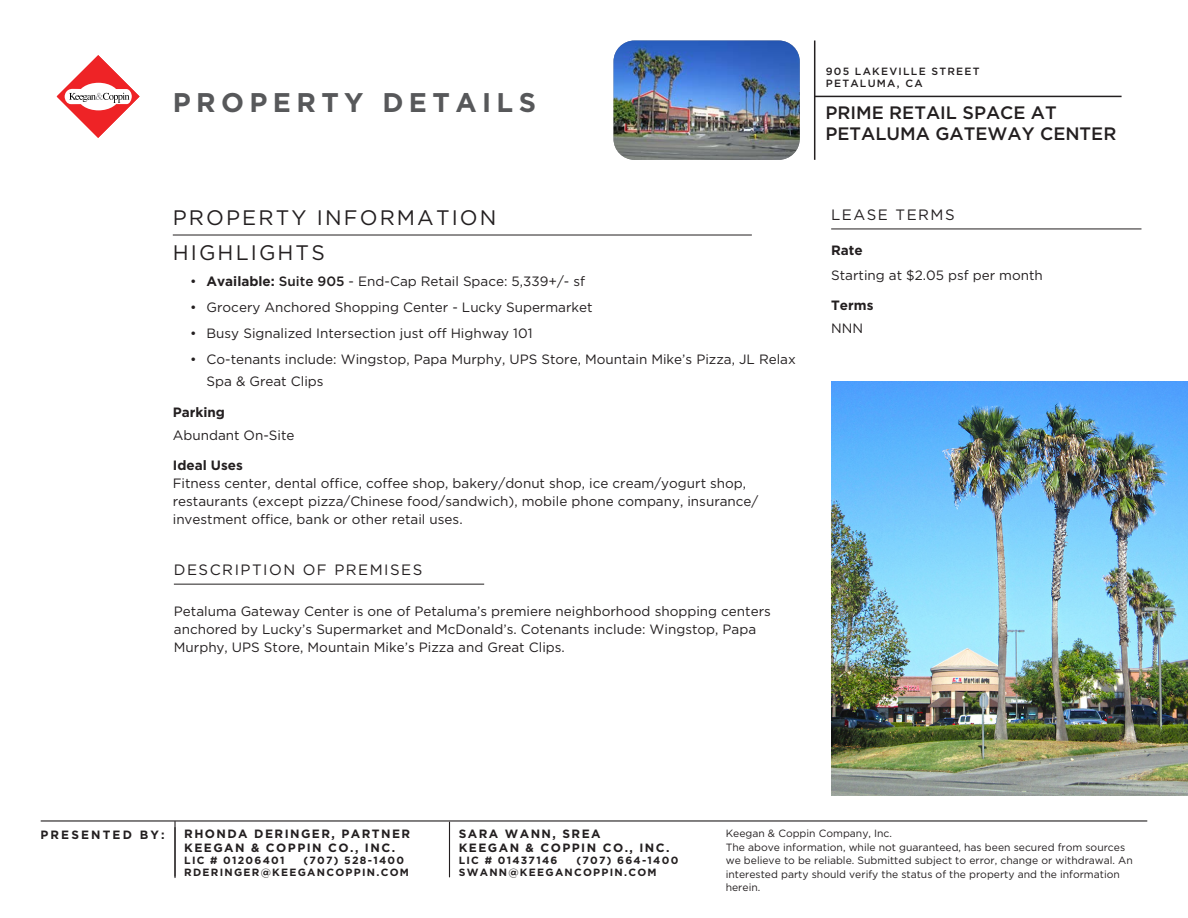
<style>
.page{position:relative;width:1188px;height:918px;background:#fff}
.page>*{position:absolute;margin:0;border:0;box-sizing:border-box;transform-origin:0 0}
.page_title{font:700 27px "Gotham";letter-spacing:.2em;color:#57585a}
._10_26_Goth_Med_List_Bold{font:21px "Gotham";letter-spacing:.1em;color:#231f20}
.t1{font:500 18px/21px "Gotham";color:#231f20}
.t2{font:15px "Gotham";letter-spacing:.1em;color:#231f20}
.body_text{font:13.5px/18px "Gotham";color:#231f20}
._10_26_Goth_Med_List_Bold-2{font:13.5px/22.5px "Gotham";color:#231f20}
._10_26_Goth_Med_List_Bold-3{font:700 13.5px "Gotham";color:#231f20}
.t3{font:700 12px/13.5px "Gotham";letter-spacing:.12em;color:#231f20}
.t4{font:700 12px "Gotham";letter-spacing:.18em;color:#231f20}
.t5{font:10.5px/13.5px "Gotham";color:#231f20}
.t6{font:700 10.5px/12px "Gotham";letter-spacing:.12em;color:#231f20}
.t7{font:500 10.5px/12.6px "Gotham";letter-spacing:.12em;color:#231f20}
.s1{font-weight:700}
.s2{font-weight:500}
</style>
<div class="page">
<hr style="left:815px;top:96px;width:307px;height:1px;background:#231f20">
<hr style="left:814px;top:40px;width:1px;height:120px;background:#231f20">
<img style="left:614px;top:40px;width:186px;height:120px">
<svg style="left:57px;top:55px;width:83px;height:83px"></svg>
<hr style="left:173px;top:235px;width:579px;height:1px;background:#231f20">
<hr style="left:831px;top:229px;width:310px;height:1px;background:#231f20">
<hr style="left:174px;top:584px;width:310px;height:1px;background:#231f20">
<img style="left:831px;top:381px;width:357px;height:414px">
<hr style="left:449px;top:822px;width:1px;height:55px;background:#231f20">
<hr style="left:41px;top:820px;width:1106px;height:2px;background:#231f20">
<hr style="left:174px;top:822px;width:2px;height:56px;background:#231f20">
<p class="page_title" style="left:173px;top:86px;width:365px">PROPERTY DETAILS</p>
<p class="_10_26_Goth_Med_List_Bold" style="left:173px;top:206px;width:325px">PROPERTY INFORMATION</p>
<p class="_10_26_Goth_Med_List_Bold" style="left:173px;top:241px;width:153px">HIGHLIGHTS</p>
<p class="_10_26_Goth_Med_List_Bold-2" style="left:190px;top:270px;width:397px">• <span class="s1">Available:</span> <span class="s2">Suite 905</span> - End-Cap Retail Space: 5,339+/- sf</p>
<p class="_10_26_Goth_Med_List_Bold-2" style="left:190px;top:296px;width:404px">• Grocery Anchored Shopping Center - Lucky Supermarket</p>
<p class="_10_26_Goth_Med_List_Bold-2" style="left:190px;top:322px;width:344px">• Busy Signalized Intersection just off Highway 101</p>
<p class="_10_26_Goth_Med_List_Bold-2" style="left:207px;top:348px;width:591px;text-indent:-16px">• Co-tenants include: Wingstop, Papa Murphy, UPS Store, Mountain Mike’s Pizza, JL Relax<br>Spa &amp; Great Clips</p>
<p class="_10_26_Goth_Med_List_Bold-3" style="left:173px;top:404px;width:54px">Parking</p>
<p class="_10_26_Goth_Med_List_Bold-2" style="left:173px;top:424px;width:123px">Abundant On-Site</p>
<p class="_10_26_Goth_Med_List_Bold-3" style="left:173px;top:458px;width:72px">Ideal Uses</p>
<p class="body_text" style="left:173px;top:474px;width:587px">Fitness center, dental office, coffee shop, bakery/donut shop, ice cream/yogurt shop, restaurants (except pizza/Chinese food/sandwich), mobile phone company, insurance/ investment office, bank or other retail uses.</p>
<h3 class="t2" style="left:174px;top:561px;width:250px">DESCRIPTION OF PREMISES</h3>
<p class="body_text" style="left:174px;top:602px;width:599px">Petaluma Gateway Center is one of Petaluma’s premiere neighborhood shopping centers anchored by Lucky’s Supermarket and McDonald’s. Cotenants include: Wingstop, Papa<br>Murphy, UPS Store, Mountain Mike’s Pizza and Great Clips.</p>
<p class="t7" style="left:826px;top:65px;width:155px">905 LAKEVILLE STREET<br>PETALUMA, CA</p>
<h3 class="t1" style="left:825px;top:101px;width:292px">PRIME RETAIL SPACE AT<br>PETALUMA GATEWAY CENTER</h3>
<h3 class="t2" style="left:831px;top:206px;width:125px">LEASE TERMS</h3>
<p class="_10_26_Goth_Med_List_Bold-3" style="left:831px;top:243px;width:33px">Rate</p>
<p class="_10_26_Goth_Med_List_Bold-2" style="left:831px;top:264px;width:213px">Starting at $2.05 psf per month</p>
<p class="_10_26_Goth_Med_List_Bold-3" style="left:831px;top:298px;width:44px">Terms</p>
<p class="_10_26_Goth_Med_List_Bold-2" style="left:831px;top:317px;width:33px">NNN</p>
<p class="t3" style="left:184px;top:827px;width:227px">RHONDA DERINGER, PARTNER<br>KEEGAN &amp; COPPIN CO., INC.</p>
<p class="t6" style="left:184px;top:854px;width:102px">LIC # 01206401</p>
<p class="t3" style="left:459px;top:827px;width:212px">SARA WANN, SREA<br>KEEGAN &amp; COPPIN CO., INC.</p>
<p class="t6" style="left:459px;top:854px;width:100px">LIC # 01437146</p>
<p class="t4" style="left:40px;top:827px;width:126px">PRESENTED BY:</p>
<p class="t5" style="left:726px;top:827px;width:409px">Keegan &amp; Coppin Company, Inc.<br>The above information, while not guaranteed, has been secured from sources we believe to be reliable. Submitted subject to error, change or withdrawal. An interested party should verify the status of the property and the information herein.</p>
<p class="t6" style="left:184px;top:854px;width:226px;text-indent:119px">(707) 528-1400<br>RDERINGER@KEEGANCOPPIN.COM</p>
<p class="t6" style="left:459px;top:854px;width:221px;text-indent:118px">(707) 664-1400<br>SWANN@KEEGANCOPPIN.COM</p>
</div>
